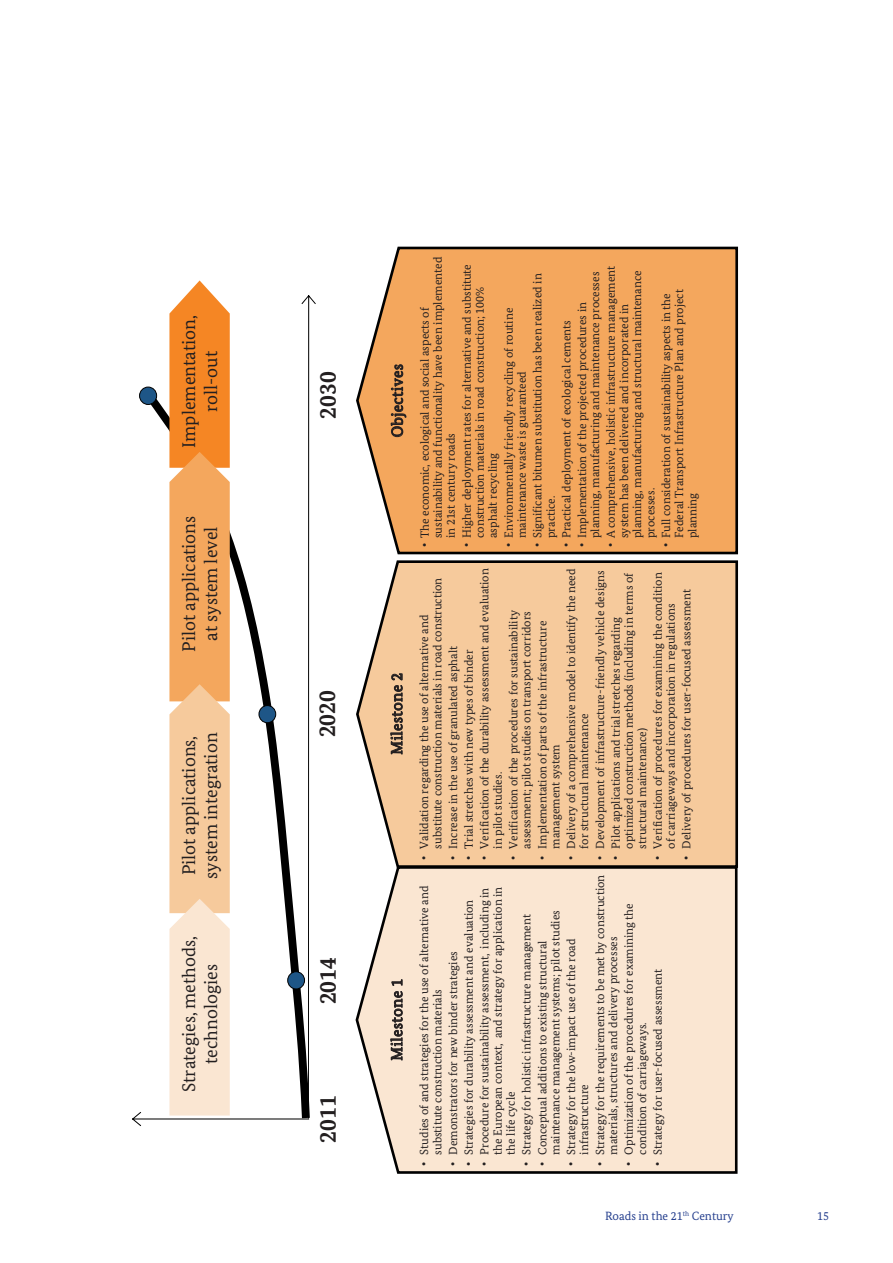
<style>
.page{position:relative;width:893px;height:1263px;background:#fff}
.page>*{position:absolute;margin:0;border:0;box-sizing:border-box;transform-origin:0 0}
.t1{font:700 23.55px "Bundes Serif";color:#231f20}
.t2{font:18.3px/21.9px "Bundes Serif";color:#231f20;text-align:center}
.t3{font:15.75px "Bundes Serif";letter-spacing:.025em;color:#231f20}
.t4{font:12px "Bundes Serif";color:#253f8e}
.t5{font:11.85px/13px "Bundes Serif";color:#231f20}
.s1{font-family:"Arial"}
</style>
<div class="page">
<svg style="left:355px;top:870px;width:383px;height:304px;background:#f4e1cf"></svg>
<svg style="left:390px;top:975px;width:13px;height:85px"></svg>
<svg style="left:356px;top:560px;width:382px;height:310px;background:#eec69c"></svg>
<svg style="left:390px;top:673px;width:13px;height:81px"></svg>
<svg style="left:356px;top:246px;width:382px;height:309px;background:#eda763"></svg>
<svg style="left:391px;top:364px;width:15px;height:73px"></svg>
<svg style="left:132px;top:280px;width:184px;height:846px"></svg>
<h2 class="t2" style="left:178px;top:448px;width:134px;rotate:-90deg">Implementation, roll-out</h2>
<h2 class="t2" style="left:178px;top:651px;width:137px;rotate:-90deg">Pilot applications at system level</h2>
<h2 class="t2" style="left:178px;top:879px;width:148px;text-align:left;rotate:-90deg">Pilot applications, system integration</h2>
<h2 class="t2" style="left:178px;top:1092px;width:157px;rotate:-90deg">Strategies, methods, technologies</h2>
<h1 class="t1" style="left:313px;top:419px;width:49px;rotate:-90deg">2030</h1>
<h1 class="t1" style="left:313px;top:737px;width:49px;rotate:-90deg">2020</h1>
<h1 class="t1" style="left:313px;top:1004px;width:49px;rotate:-90deg">2014</h1>
<h1 class="t1" style="left:313px;top:1142px;width:49px;rotate:-90deg">2011</h1>
<h3 class="t3" style="left:388px;top:437px;width:75px;rotate:-90deg">Objectives</h3>
<h3 class="t3" style="left:387px;top:755px;width:83px;rotate:-90deg">Milestone 2</h3>
<h3 class="t3" style="left:387px;top:1061px;width:83px;rotate:-90deg">Milestone 1</h3>
<p class="t5" style="left:418px;top:538px;width:283px;text-indent:-9px;rotate:-90deg"><span class="s1">•</span> The economic, ecological and social aspects of sustainability and functionality have been implemented in 21st century roads</p>
<p class="t5" style="left:460px;top:538px;width:275px;text-indent:-9px;rotate:-90deg"><span class="s1">•</span> Higher deployment rates for alternative and substitute construction materials in road construction; 100% asphalt recycling</p>
<p class="t5" style="left:575px;top:538px;width:268px;text-indent:-9px;rotate:-90deg"><span class="s1">•</span> Implementation of the projected procedures in planning, manufacturing and maintenance processes</p>
<p class="t5" style="left:604px;top:538px;width:274px;text-indent:-9px;rotate:-90deg"><span class="s1">•</span> A comprehensive, holistic infrastructure management system has been delivered and incorporated in planning, manufacturing and structural maintenance processes.</p>
<p class="t5" style="left:531px;top:538px;width:266px;text-indent:-9px;rotate:-90deg"><span class="s1">•</span> Significant bitumen substitution has been realized in practice.</p>
<p class="t5" style="left:659px;top:538px;width:250px;text-indent:-9px;rotate:-90deg"><span class="s1">•</span> Full consideration of sustainability aspects in the<br>Federal Transport Infrastructure Plan and project planning</p>
<p class="t5" style="left:502px;top:538px;width:232px;text-indent:-9px;rotate:-90deg"><span class="s1">•</span> Environmentally friendly recycling of routine maintenance waste is guaranteed</p>
<p class="t5" style="left:560px;top:547px;width:228px;rotate:-90deg"><span class="s1">•</span> Practical deployment of ecological cements</p>
<p class="t5" style="left:478px;top:848px;width:282px;text-indent:-12px;rotate:-90deg"><span class="s1">•</span> Verification of the durability assessment and evaluation in pilot studies.</p>
<p class="t5" style="left:564px;top:848px;width:281px;text-indent:-12px;rotate:-90deg"><span class="s1">•</span> Delivery of a comprehensive model to identify the need for structural maintenance</p>
<p class="t5" style="left:593px;top:860px;width:291px;rotate:-90deg"><span class="s1">•</span> Development of infrastructure-friendly vehicle designs</p>
<p class="t5" style="left:609px;top:848px;width:277px;text-indent:-12px;rotate:-90deg"><span class="s1">•</span> Pilot applications and trial stretches regarding optimized construction methods (including in terms of structural maintenance)</p>
<p class="t5" style="left:651px;top:848px;width:278px;text-indent:-12px;rotate:-90deg"><span class="s1">•</span> Verification of procedures for examining the condition of carriageways and incorporation in regulations</p>
<p class="t5" style="left:418px;top:848px;width:272px;text-indent:-12px;rotate:-90deg"><span class="s1">•</span> Validation regarding the use of alternative and substitute construction materials in road construction</p>
<p class="t5" style="left:680px;top:860px;width:272px;rotate:-90deg"><span class="s1">•</span> Delivery of procedures for user-focused assessment</p>
<p class="t5" style="left:507px;top:860px;width:251px;text-align:right;rotate:-90deg"><span class="s1">•</span> Verification of the procedures for sustainability assessment; pilot studies on transport corridors</p>
<p class="t5" style="left:536px;top:848px;width:229px;text-indent:-12px;rotate:-90deg"><span class="s1">•</span> Implementation of parts of the infrastructure management system</p>
<p class="t5" style="left:446px;top:860px;width:216px;rotate:-90deg"><span class="s1">•</span> Increase in the use of granulated asphalt</p>
<p class="t5" style="left:462px;top:860px;width:212px;rotate:-90deg"><span class="s1">•</span> Trial stretches with new types of binder</p>
<p class="t5" style="left:593px;top:1154px;width:281px;text-indent:-12px;rotate:-90deg"><span class="s1">•</span> Strategy for the requirements to be met by construction materials, structures and delivery processes</p>
<p class="t5" style="left:418px;top:1154px;width:270px;text-indent:-12px;rotate:-90deg"><span class="s1">•</span> Studies of and strategies for the use of alternative and substitute construction materials</p>
<p class="t5" style="left:478px;top:1154px;width:269px;text-align:justify;text-indent:-12px;rotate:-90deg"><span class="s1">•</span> Procedure for sustainability assessment, including in the European context, and strategy for application in the life cycle</p>
<p class="t5" style="left:462px;top:1166px;width:268px;rotate:-90deg"><span class="s1">•</span> Strategies for durability assessment and evaluation</p>
<p class="t5" style="left:622px;top:1154px;width:253px;text-indent:-12px;rotate:-90deg"><span class="s1">•</span> Optimization of the procedures for examining the condition of carriageways.</p>
<p class="t5" style="left:520px;top:1166px;width:254px;rotate:-90deg"><span class="s1">•</span> Strategy for holistic infrastructure management</p>
<p class="t5" style="left:536px;top:1154px;width:246px;text-indent:-12px;rotate:-90deg"><span class="s1">•</span> Conceptual additions to existing structural maintenance management systems; pilot studies</p>
<p class="t5" style="left:564px;top:1154px;width:217px;text-indent:-12px;rotate:-90deg"><span class="s1">•</span> Strategy for the low-impact use of the road infrastructure</p>
<p class="t5" style="left:446px;top:1166px;width:217px;rotate:-90deg"><span class="s1">•</span> Demonstrators for new binder strategies</p>
<p class="t5" style="left:651px;top:1166px;width:199px;rotate:-90deg"><span class="s1">•</span> Strategy for user-focused assessment</p>
<p class="t4" style="left:605px;top:1209px;width:130px">Roads in the 21<sup>th</sup> Century</p>
<p class="t4" style="left:817px;top:1209px;width:13px">15</p>
</div>
